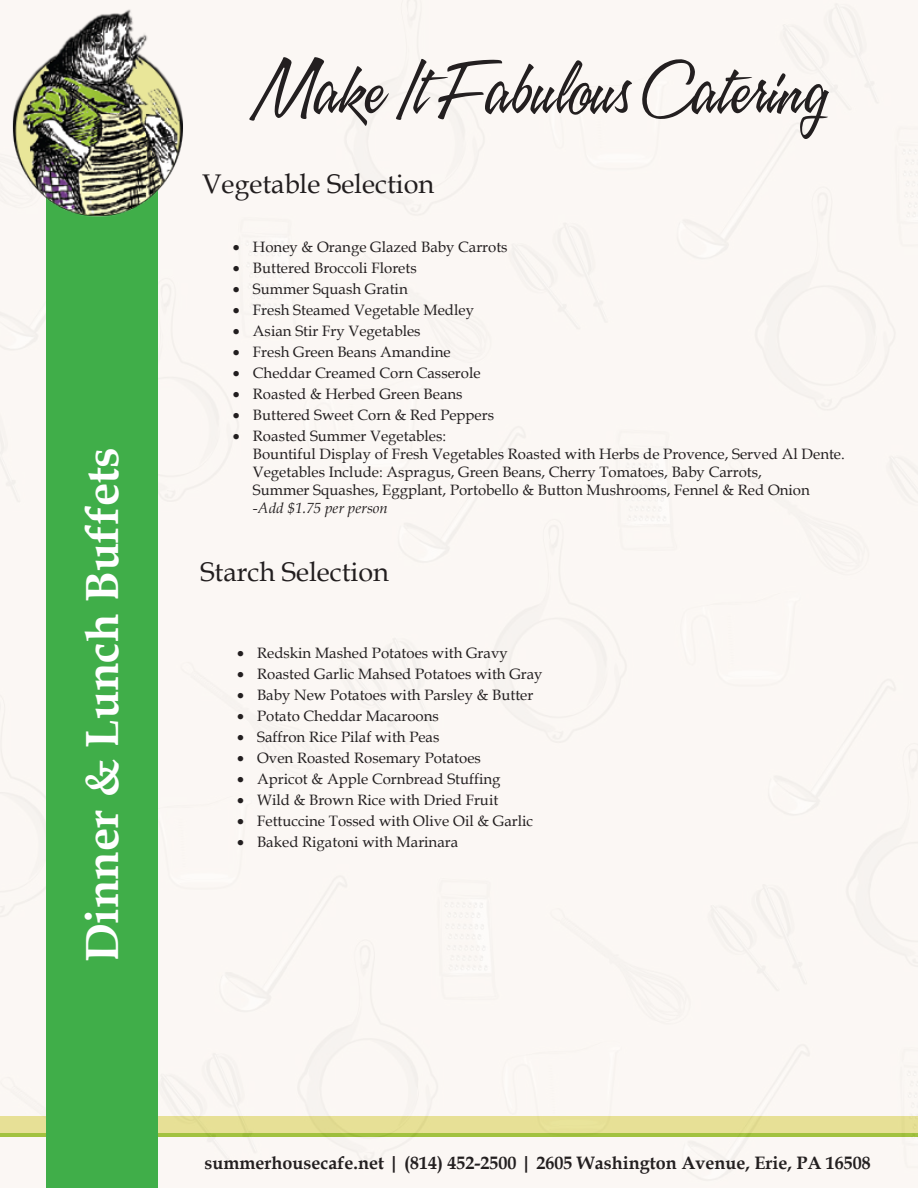
<style>
.page{position:relative;width:918px;height:1188px;background:#fbf7f4}
.page>*{position:absolute;margin:0;border:0;box-sizing:border-box;transform-origin:0 0}
.t1{font:67.5px "A&S Speedway";color:#231f20}
.t2{font:700 46.5px "Book Antiqua";color:#fff}
.t3{font:27px "Book Antiqua";color:#221e1f}
.t4{font:700 18px "Book Antiqua";color:#231f20}
.t5{font:15px/18px "Book Antiqua";color:#221e1f}
.t6{font:italic 15px "Book Antiqua";color:#221e1f}
</style>
<div class="page">
<div style="left:46px;top:148px;width:112px;height:1040px;background:#40ae49"></div>
<img style="left:0;top:0;width:197px;height:229px">
<p class="t2" style="left:71px;top:962px;width:517px;rotate:-90deg">Dinner &amp; Lunch Buffets</p>
<p class="t1" style="left:248px;top:53px;width:578px">Make It Fabulous Catering</p>
<h3 class="t3" style="left:202px;top:165px;width:234px">Vegetable Selection</h3>
<p class="t5" style="left:233px;top:238px;width:276px">• Honey &amp; Orange Glazed Baby Carrots</p>
<p class="t5" style="left:233px;top:259px;width:185px">• Buttered Broccoli Florets</p>
<p class="t5" style="left:233px;top:280px;width:176px">• Summer Squash Gratin</p>
<p class="t5" style="left:233px;top:301px;width:243px">• Fresh Steamed Vegetable Medley</p>
<p class="t5" style="left:233px;top:322px;width:189px">• Asian Stir Fry Vegetables</p>
<p class="t5" style="left:233px;top:343px;width:219px">• Fresh Green Beans Amandine</p>
<p class="t5" style="left:233px;top:364px;width:249px">• Cheddar Creamed Corn Casserole</p>
<p class="t5" style="left:233px;top:385px;width:231px">• Roasted &amp; Herbed Green Beans</p>
<p class="t5" style="left:233px;top:406px;width:263px">• Buttered Sweet Corn &amp; Red Peppers</p>
<p class="t5" style="left:253px;top:427px;width:593px;text-indent:-20px">• Roasted Summer Vegetables:<br>Bountiful Display of Fresh Vegetables Roasted with Herbs de Provence, Served Al Dente.<br>Vegetables Include: Aspragus, Green Beans, Cherry Tomatoes, Baby Carrots,<br>Summer Squashes, Eggplant, Portobello &amp; Button Mushrooms, Fennel &amp; Red Onion</p>
<p class="t6" style="left:253px;top:498px;width:136px">-Add $1.75 per person</p>
<h3 class="t3" style="left:200px;top:553px;width:190px">Starch Selection</h3>
<p class="t5" style="left:237px;top:644px;width:272px">• Redskin Mashed Potatoes with Gravy</p>
<p class="t5" style="left:237px;top:665px;width:307px">• Roasted Garlic Mahsed Potatoes with Gray</p>
<p class="t5" style="left:237px;top:686px;width:298px">• Baby New Potatoes with Parsley &amp; Butter</p>
<p class="t5" style="left:237px;top:707px;width:203px">• Potato Cheddar Macaroons</p>
<p class="t5" style="left:237px;top:728px;width:204px">• Saffron Rice Pilaf with Peas</p>
<p class="t5" style="left:237px;top:749px;width:245px">• Oven Roasted Rosemary Potatoes</p>
<p class="t5" style="left:237px;top:770px;width:265px">• Apricot &amp; Apple Cornbread Stuffing</p>
<p class="t5" style="left:237px;top:791px;width:263px">• Wild &amp; Brown Rice with Dried Fruit</p>
<p class="t5" style="left:237px;top:812px;width:298px">• Fettuccine Tossed with Olive Oil &amp; Garlic</p>
<p class="t5" style="left:237px;top:833px;width:223px">• Baked Rigatoni with Marinara</p>
<p class="t4" style="left:205px;top:1150px;width:668px">summerhousecafe.net | (814) 452-2500 | 2605 Washington Avenue, Erie, PA 16508</p>
</div>
